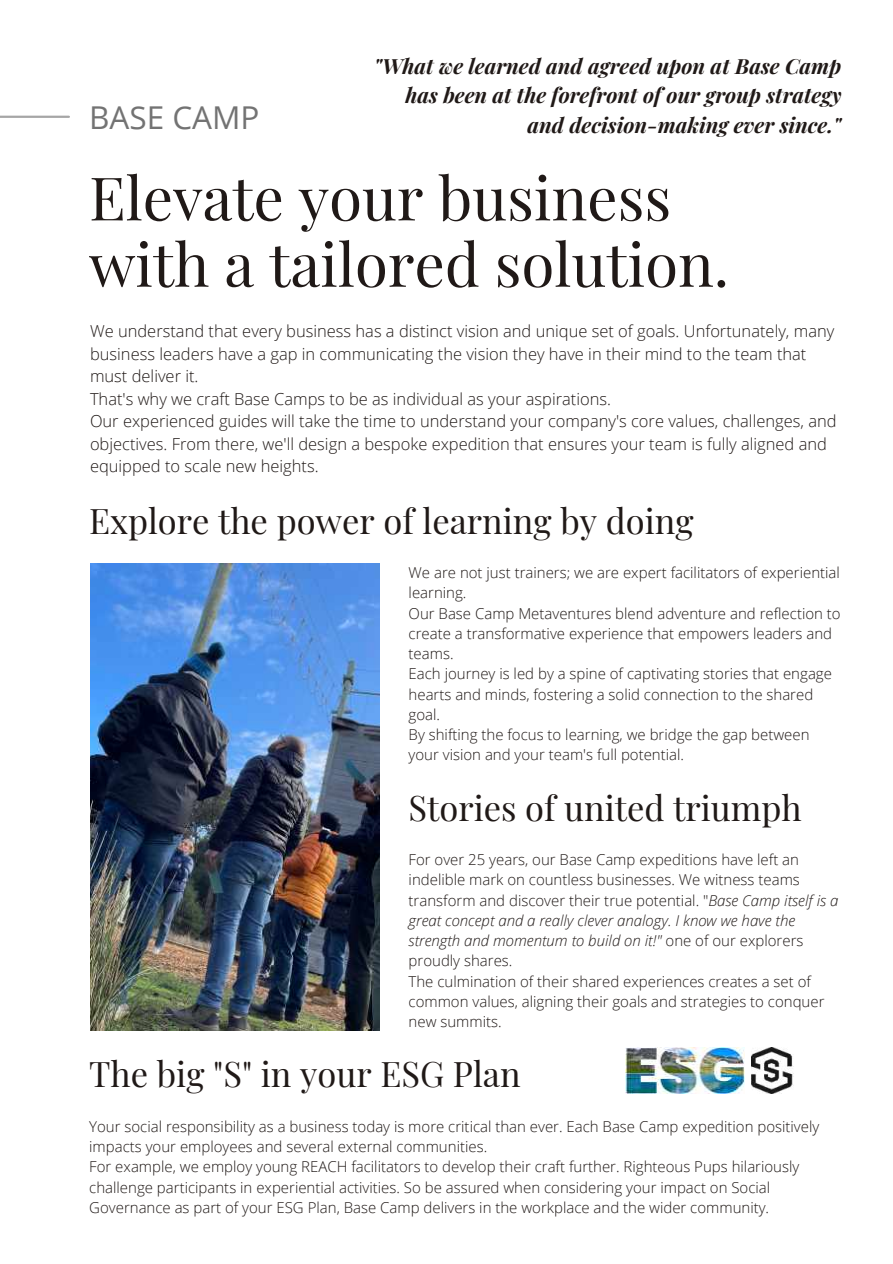
<style>
.page{position:relative;width:893px;height:1264px;background:#fff}
.page>*{position:absolute;margin:0;border:0;box-sizing:border-box;transform-origin:0 0}
.t1{font:60px/66.3px "Playfair Display";color:#201917}
.t2{font:34.5px "Playfair Display";color:#201917}
.t3{font:31.5px "Open Sans";color:#737373}
.t4{font:italic 700 21px/29.2px "Playfair Display";color:#201917;text-align:right}
.t5{font:300 16.5px/22.5px "Open Sans";color:#201917}
.t6{font:300 15px/20.2px "Open Sans";color:#201917}
.s1{font-style:italic}
</style>
<div class="page">
<img style="left:90px;top:564px;width:289px;height:466px">
<hr style="left:0;top:116px;width:69px;height:2px;background:#a6a6a6">
<img style="left:625px;top:1047px;width:119px;height:46px">
<img style="left:751px;top:1047px;width:43px;height:46px">
<h3 class="t3" style="left:89px;top:96px;width:172px">BASE CAMP</h3>
<h3 class="t4" style="left:374px;top:51px;width:469px">"What we learned and agreed upon at Base Camp has been at the forefront of our group strategy and decision-making ever since."</h3>
<h1 class="t1" style="left:89px;top:162px;width:641px">Elevate your business with a tailored solution.</h1>
<p class="t5" style="left:90px;top:320px;width:748px">We understand that every business has a distinct vision and unique set of goals. Unfortunately, many business leaders have a gap in communicating the vision they have in their mind to the team that must deliver it.<br>That's why we craft Base Camps to be as individual as your aspirations.<br>Our experienced guides will take the time to understand your company's core values, challenges, and objectives. From there, we'll design a bespoke expedition that ensures your team is fully aligned and equipped to scale new heights.</p>
<h2 class="t2" style="left:89px;top:496px;width:606px">Explore the power of learning by doing</h2>
<p class="t6" style="left:408px;top:562px;width:433px">We are not just trainers; we are expert facilitators of experiential learning.<br>Our Base Camp Metaventures blend adventure and reflection to create a transformative experience that empowers leaders and teams.<br>Each journey is led by a spine of captivating stories that engage hearts and minds, fostering a solid connection to the shared goal.<br>By shifting the focus to learning, we bridge the gap between your vision and your team's full potential.</p>
<h2 class="t2" style="left:408px;top:783px;width:394px">Stories of united triumph</h2>
<p class="t6" style="left:408px;top:849px;width:431px">For over 25 years, our Base Camp expeditions have left an indelible mark on countless businesses. We witness teams transform and discover their true potential. "<span class="s1">Base Camp itself is a great concept and a really clever analogy. I know we have the strength and momentum to build on it!"</span> one of our explorers proudly shares.<br>The culmination of their shared experiences creates a set of common values, aligning their goals and strategies to conquer new summits.</p>
<h2 class="t2" style="left:89px;top:1049px;width:433px">The big "S" in your ESG Plan</h2>
<p class="t6" style="left:89px;top:1115px;width:731px">Your social responsibility as a business today is more critical than ever. Each Base Camp expedition positively impacts your employees and several external communities.<br>For example, we employ young REACH facilitators to develop their craft further. Righteous Pups hilariously challenge participants in experiential activities. So be assured when considering your impact on Social Governance as part of your ESG Plan, Base Camp delivers in the workplace and the wider community.</p>
</div>
